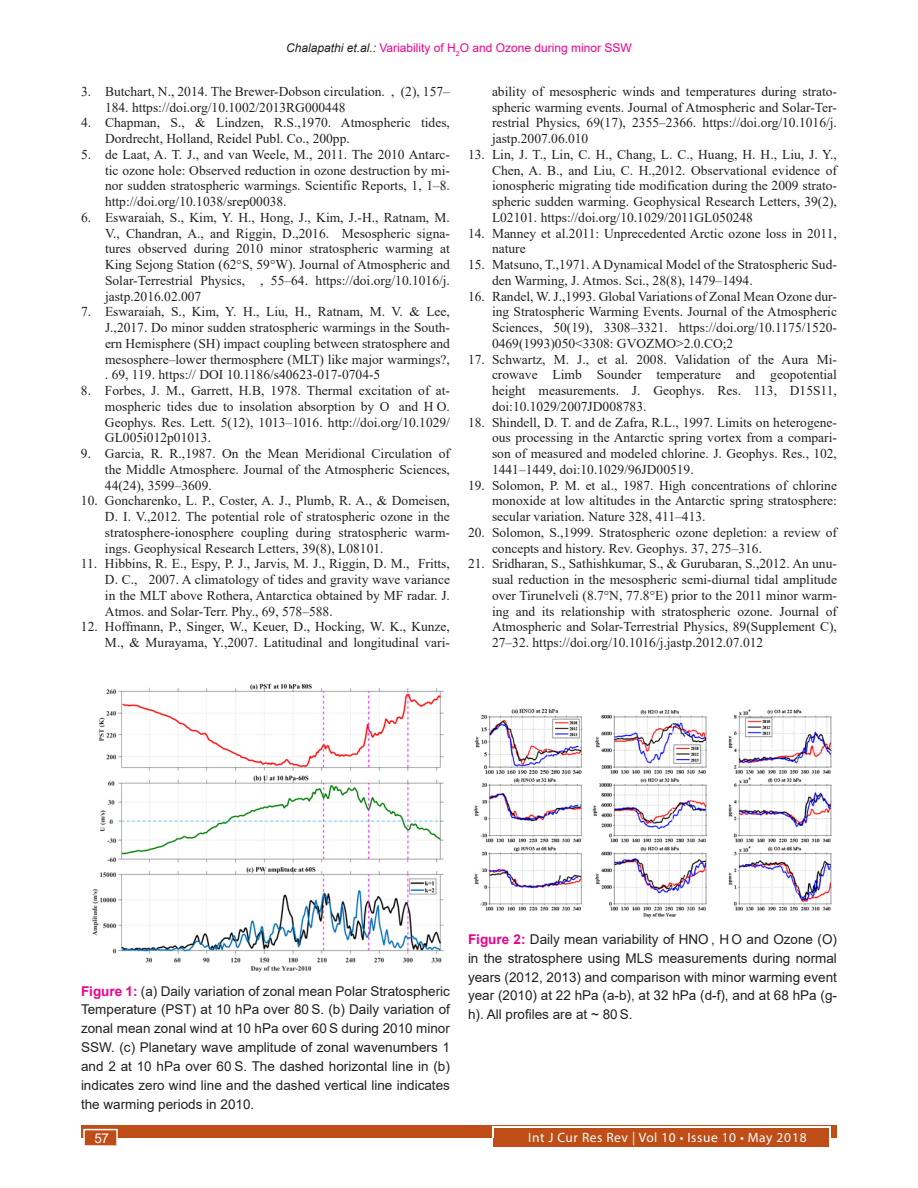
<style>
.page{position:relative;width:918px;height:1188px;background:#fff}
.page>*{position:absolute;margin:0;border:0;box-sizing:border-box;transform-origin:0 0}
.t1{font:13.5px/15.8px "Times New Roman";color:#231f20;text-align:justify}
.Figure_caption{font:13.5px/18.9px "Arial";color:#231f20;text-align:justify}
.t2{font:13.5px "Myriad Pro";letter-spacing:.04em;color:#fff}
.t3{font:13.5px "Arial";color:#fff}
.t4{font:12px "Arial";color:#ed028c}
.s1{font-style:italic;color:#231f20}
.s2{font-weight:700;color:#ed028c}
</style>
<div class="page">
<div style="left:81px;top:1125px;width:756px;height:13px;background:#be4d18"></div>
<div style="left:494px;top:1128px;width:335px;height:19px;background:#be4d18"></div>
<hr style="left:492px;top:1127px;width:338px;height:1px;background:#fff">
<svg style="left:492px;top:1128px;width:2px;height:10px"></svg>
<svg style="left:829px;top:1127px;width:2px;height:11px"></svg>
<div style="left:83px;top:1129px;width:35px;height:17px;background:#be4d18;border:2px solid #fff"></div>
<img style="left:92px;top:683px;width:352px;height:290px">
<img style="left:473px;top:708px;width:359px;height:210px">
<p class="t4" style="left:286px;top:39px;width:347px"><span class="s1">Chalapathi et.al.:</span> Variability of H<sub>2</sub>O and Ozone during minor SSW</p>
<p class="t1" style="left:105px;top:83px;width:346px;text-indent:-24px">3. Butchart, N., 2014. The Brewer-Dobson circulation. , (2), 157–<br>184. https://doi.org/10.1002/2013RG000448</p>
<p class="t1" style="left:105px;top:114px;width:346px;text-indent:-24px">4. Chapman, S., &amp; Lindzen, R.S.,1970. Atmospheric tides,<br>Dordrecht, Holland, Reidel Publ. Co., 200pp.</p>
<p class="t1" style="left:105px;top:146px;width:347px;text-indent:-24px">5. de Laat, A. T. J., and van Weele, M., 2011. The 2010 Antarc&shy;tic ozone hole: Observed reduction in ozone destruction by mi&shy;nor sudden stratospheric warmings. Scientific Reports, 1, 1–8. http://doi.org/10.1038/srep00038.</p>
<p class="t1" style="left:105px;top:209px;width:347px;text-indent:-24px">6. Eswaraiah, S., Kim, Y. H., Hong, J., Kim, J.-H., Ratnam, M.<br>V., Chandran, A., and Riggin, D.,2016. Mesospheric signa&shy;tures observed during 2010 minor stratospheric warming at King Sejong Station (62°S, 59°W). Journal of Atmospheric and Solar-Terrestrial Physics, , 55–64. https://doi.org/10.1016/j. jastp.2016.02.007</p>
<p class="t1" style="left:105px;top:303px;width:347px;text-indent:-24px">7. Eswaraiah, S., Kim, Y. H., Liu, H., Ratnam, M. V. &amp; Lee, J.,2017. Do minor sudden stratospheric warmings in the South&shy;ern Hemisphere (SH) impact coupling between stratosphere and mesosphere–lower thermosphere (MLT) like major warmings?, . 69, 119. https:// DOI 10.1186/s40623-017-0704-5</p>
<p class="t1" style="left:105px;top:382px;width:347px;text-indent:-24px">8. Forbes, J. M., Garrett, H.B, 1978. Thermal excitation of at&shy;mospheric tides due to insolation absorption by O and H O.<br>Geophys. Res. Lett. 5(12), 1013–1016. http://doi.org/10.1029/ GL005i012p01013.</p>
<p class="t1" style="left:105px;top:445px;width:347px;text-indent:-24px">9. Garcia, R. R.,1987. On the Mean Meridional Circulation of the Middle Atmosphere. Journal of the Atmospheric Sciences, 44(24), 3599–3609.</p>
<p class="t1" style="left:105px;top:492px;width:347px;text-indent:-24px">10. Goncharenko, L. P., Coster, A. J., Plumb, R. A., &amp; Domeisen, D. I. V.,2012. The potential role of stratospheric ozone in the stratosphere-ionosphere coupling during stratospheric warm&shy;ings. Geophysical Research Letters, 39(8), L08101.</p>
<p class="t1" style="left:105px;top:555px;width:347px;text-indent:-24px">11. Hibbins, R. E., Espy, P. J., Jarvis, M. J., Riggin, D. M., Fritts, D. C., 2007. A climatology of tides and gravity wave variance in the MLT above Rothera, Antarctica obtained by MF radar. J.<br>Atmos. and Solar-Terr. Phy., 69, 578–588.</p>
<p class="t1" style="left:81px;top:618px;width:371px;text-align:right">12. Hoffmann, P., Singer, W., Keuer, D., Hocking, W. K., Kunze,<br>M., &amp; Murayama, Y.,2007. Latitudinal and longitudinal vari-</p>
<p class="t1" style="left:492px;top:83px;width:347px">ability of mesospheric winds and temperatures during strato&shy;spheric warming events. Journal of Atmospheric and Solar-Ter&shy;restrial Physics, 69(17), 2355–2366. https://doi.org/10.1016/j. jastp.2007.06.010</p>
<p class="t1" style="left:492px;top:146px;width:347px;text-indent:-24px">13. Lin, J. T., Lin, C. H., Chang, L. C., Huang, H. H., Liu, J. Y., Chen, A. B., and Liu, C. H.,2012. Observational evidence of ionospheric migrating tide modification during the 2009 strato&shy;spheric sudden warming. Geophysical Research Letters, 39(2), L02101. https://doi.org/10.1029/2011GL050248</p>
<p class="t1" style="left:492px;top:225px;width:346px;text-indent:-24px">14. Manney et al.2011: Unprecedented Arctic ozone loss in 2011, nature</p>
<p class="t1" style="left:492px;top:256px;width:346px;text-indent:-24px">15. Matsuno, T.,1971. A Dynamical Model of the Stratospheric Sud&shy;den Warming, J. Atmos. Sci., 28(8), 1479–1494.</p>
<p class="t1" style="left:492px;top:288px;width:347px;text-indent:-24px">16. Randel, W. J.,1993. Global Variations of Zonal Mean Ozone dur&shy;ing Stratospheric Warming Events. Journal of the Atmospheric Sciences, 50(19), 3308–3321. https://doi.org/10.1175/1520- 0469(1993)050&lt;3308: GVOZMO&gt;2.0.CO;2</p>
<p class="t1" style="left:492px;top:351px;width:347px;text-indent:-24px">17. Schwartz, M. J., et al. 2008. Validation of the Aura Mi&shy;crowave Limb Sounder temperature and geopotential height measurements. J. Geophys. Res. 113, D15S11, doi:10.1029/2007JD008783.</p>
<p class="t1" style="left:492px;top:414px;width:347px;text-indent:-24px">18. Shindell, D. T. and de Zafra, R.L., 1997. Limits on heterogene&shy;ous processing in the Antarctic spring vortex from a compari&shy;son of measured and modeled chlorine. J. Geophys. Res., 102, 1441–1449, doi:10.1029/96JD00519.</p>
<p class="t1" style="left:492px;top:477px;width:347px;text-indent:-24px">19. Solomon, P. M. et al., 1987. High concentrations of chlorine monoxide at low altitudes in the Antarctic spring stratosphere: secular variation. Nature 328, 411–413.</p>
<p class="t1" style="left:492px;top:524px;width:347px;text-indent:-24px">20. Solomon, S.,1999. Stratospheric ozone depletion: a review of concepts and history. Rev. Geophys. 37, 275–316.</p>
<p class="t1" style="left:492px;top:555px;width:347px;text-indent:-24px">21. Sridharan, S., Sathishkumar, S., &amp; Gurubaran, S.,2012. An unu&shy;sual reduction in the mesospheric semi-diurnal tidal amplitude over Tirunelveli (8.7°N, 77.8°E) prior to the 2011 minor warm&shy;ing and its relationship with stratospheric ozone. Journal of Atmospheric and Solar-Terrestrial Physics, 89(Supplement C), 27–32. https://doi.org/10.1016/j.jastp.2012.07.012</p>
<p class="Figure_caption" style="left:81px;top:981px;width:371px"><span class="s2">Figure 1:</span> (a) Daily variation of zonal mean Polar Stratospheric Temperature (PST) at 10 hPa over 80 S. (b) Daily variation of zonal mean zonal wind at 10 hPa over 60S during 2010 minor SSW. (c) Planetary wave amplitude of zonal wavenumbers 1 and 2 at 10 hPa over 60 S. The dashed horizontal line in (b) indicates zero wind line and the dashed vertical line indicates the warming periods in 2010.</p>
<p class="Figure_caption" style="left:468px;top:929px;width:371px"><span class="s2">Figure 2:</span> Daily mean variability of HNO , H O and Ozone (O) in the stratosphere using MLS measurements during normal years (2012, 2013) and comparison with minor warming event year (2010) at 22 hPa (a-b), at 32 hPa (d-f), and at 68 hPa (g&shy;h). All profiles are at ~ 80 S.</p>
<p class="t3" style="left:94px;top:1129px;width:16px">57</p>
<p class="t2" style="left:528px;top:1129px;width:280px">Int J Cur Res Rev | Vol 10 • Issue 10 • May 2018</p>
</div>
